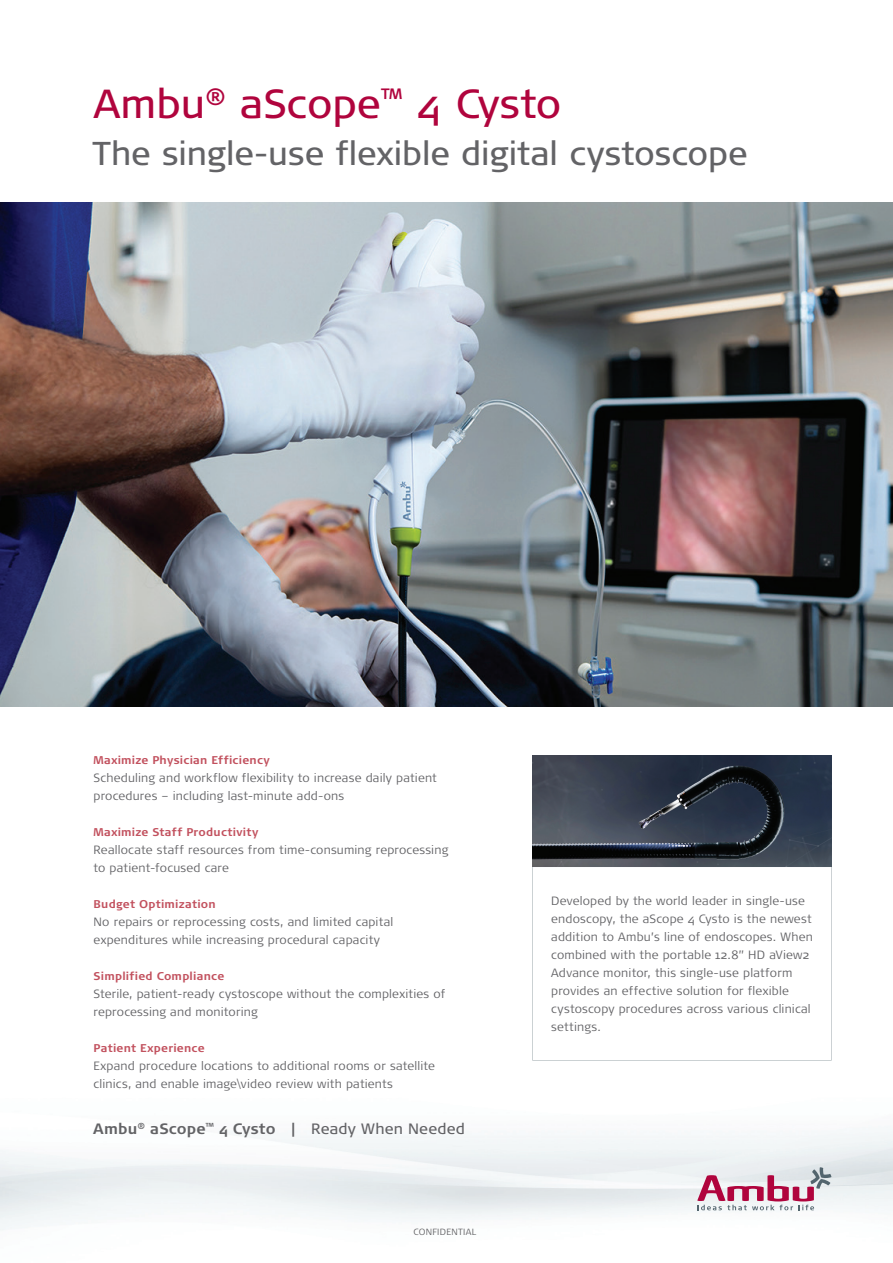
<style>
.page{position:relative;width:893px;height:1263px;background:#fff}
.page>*{position:absolute;margin:0;border:0;box-sizing:border-box;transform-origin:0 0}
.t1{font:40.5px "Signa OT";color:#b0043d}
.t2{font:33px "Signa OT";letter-spacing:-.005em;color:#636366}
.t3{font:700 15px "Signa OT";letter-spacing:.01em;color:#636366}
.t4{font:300 12px/18px "Signa OT";letter-spacing:.015em;color:#636366}
.t5{font:700 11.25px "Signa OT";letter-spacing:.02em;color:#c2515e}
.t6{font:300 9px "Signa OT";letter-spacing:.03em;color:#636366}
.s1{font-weight:400}
</style>
<div class="page">
<img style="left:0;top:1127px;width:893px;height:103px">
<svg style="left:697px;top:1167px;width:134px;height:43px"></svg>
<svg style="left:533px;top:1060px;width:298px;height:1px"></svg>
<img style="left:0;top:202px;width:893px;height:504px">
<img style="left:533px;top:756px;width:298px;height:110px">
<h1 class="t1" style="left:94px;top:81px;width:469px">Ambu<sup>®</sup> aScope<sup>™</sup> 4 Cysto</h1>
<h2 class="t2" style="left:92px;top:134px;width:656px">The single-use flexible digital cystoscope</h2>
<p class="t5" style="left:94px;top:754px;width:178px">Maximize Physician Efficiency</p>
<p class="t4" style="left:94px;top:769px;width:345px">Scheduling and workflow flexibility to increase daily patient procedures – including last-minute add-ons</p>
<p class="t5" style="left:94px;top:826px;width:166px">Maximize Staff Productivity</p>
<p class="t4" style="left:94px;top:841px;width:356px">Reallocate staff resources from time-consuming reprocessing to patient-focused care</p>
<p class="t5" style="left:94px;top:898px;width:124px">Budget Optimization</p>
<p class="t4" style="left:94px;top:913px;width:301px">No repairs or reprocessing costs, and limited capital expenditures while increasing procedural capacity</p>
<p class="t5" style="left:94px;top:970px;width:132px">Simplified Compliance</p>
<p class="t4" style="left:94px;top:985px;width:353px">Sterile, patient-ready cystoscope without the complexities of reprocessing and monitoring</p>
<p class="t5" style="left:94px;top:1042px;width:113px">Patient Experience</p>
<p class="t4" style="left:94px;top:1057px;width:343px">Expand procedure locations to additional rooms or satellite clinics, and enable image\video review with patients</p>
<p class="t3" style="left:93px;top:1120px;width:373px">Ambu<sup>®</sup> aScope<sup>™</sup> 4 Cysto | <span class="s1">Ready When Needed</span></p>
<p class="t6" style="left:413px;top:1227px;width:64px">CONFIDENTIAL</p>
<p class="t4" style="left:551px;top:892px;width:263px">Developed by the world leader in single-use endoscopy, the aScope 4 Cysto is the newest addition to Ambu’s line of endoscopes. When combined with the portable 12.8” HD aView2<br>Advance monitor, this single-use platform provides an effective solution for flexible cystoscopy procedures across various clinical settings.</p>
</div>
